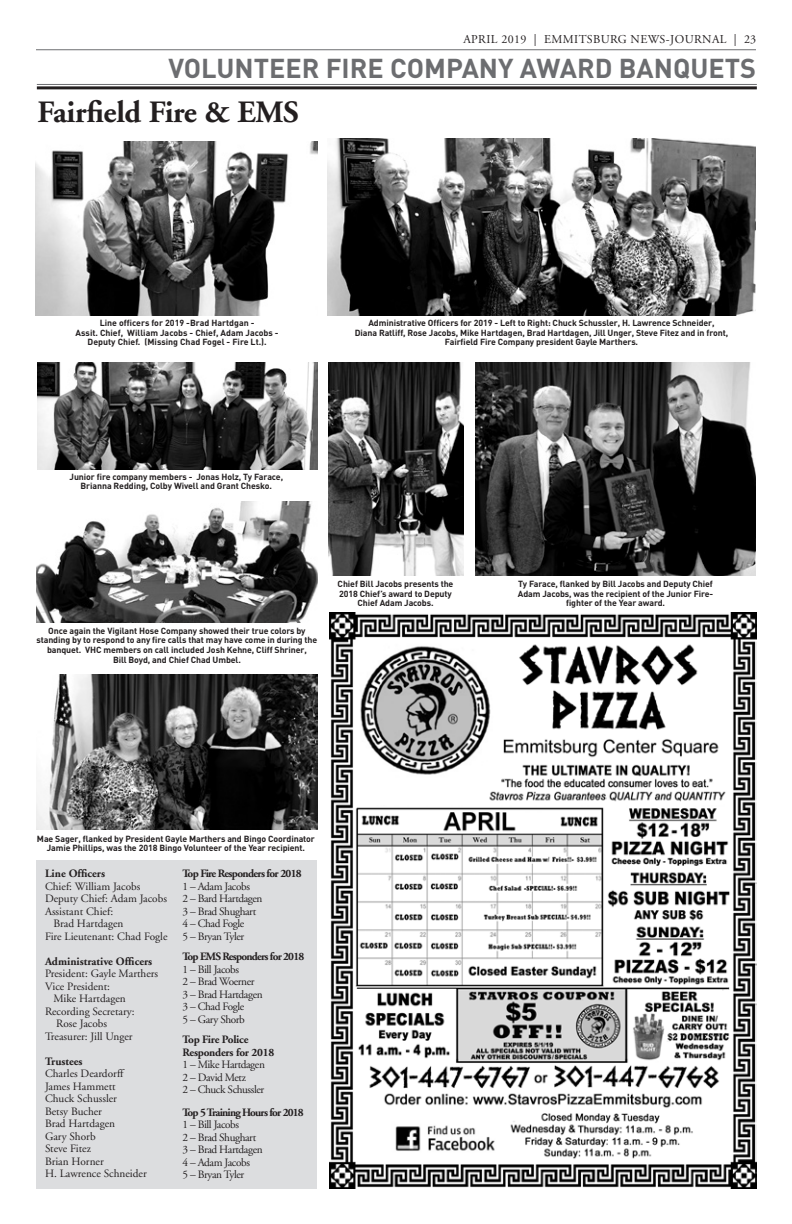
<style>
.page{position:relative;width:792px;height:1224px;background:#fff}
.page>*{position:absolute;margin:0;border:0;box-sizing:border-box;transform-origin:0 0}
.t1{font:700 31px "Adobe Garamond";letter-spacing:-.01em;color:#231f20}
.t2{font:700 27px "DIN";color:#6c6d70}
.t3{font:12px "Adobe Garamond";letter-spacing:.035em;color:#231f20}
.t4{font:11.3px/12.5px "Adobe Garamond";letter-spacing:-.005em;color:#231f20}
.t5{font:11.3px/12.5px "Adobe Garamond";letter-spacing:-.035em;color:#231f20}
.t6{font:700 11.3px "Adobe Garamond";letter-spacing:-.06em;color:#231f20}
.t7{font:700 11.3px "Adobe Garamond";color:#231f20}
.t8{font:700 11.3px/12.5px "Adobe Garamond";letter-spacing:-.02em;color:#231f20}
.t9{font:700 8.8px/9.6px "DIN";letter-spacing:-.01em;color:#231f20;text-align:center}
</style>
<div class="page">
<hr style="left:36px;top:49px;width:720px;height:1px;background:#6c6d70">
<img style="left:328px;top:138px;width:427px;height:177px">
<img style="left:36px;top:502px;width:282px;height:121px">
<img style="left:35px;top:141px;width:283px;height:174px">
<img style="left:38px;top:363px;width:280px;height:106px">
<hr style="left:37px;top:84px;width:720px;height:1px;background:#6c6d70">
<hr style="left:37px;top:86px;width:720px;height:3px;background:#231f20">
<div style="left:36px;top:860px;width:281px;height:328px;background:#dcdddf"></div>
<img style="left:330px;top:612px;width:427px;height:576px">
<img style="left:329px;top:363px;width:134px;height:213px">
<img style="left:475px;top:363px;width:281px;height:213px">
<img style="left:36px;top:675px;width:282px;height:155px">
<h3 class="t3" style="left:463px;top:33px;width:294px">APRIL 2019 | EMMITSBURG NEWS-JOURNAL | 23</h3>
<h2 class="t2" style="left:168px;top:50px;width:589px">VOLUNTEER FIRE COMPANY AWARD BANQUETS</h2>
<h1 class="t1" style="left:38px;top:95px;width:263px">Fairfield Fire &amp; EMS</h1>
<p class="t9" style="left:76px;top:318px;width:205px">Line officers for 2019 -Brad Hartdgan -<br>Assit. Chief, William Jacobs - Chief, Adam Jacobs -<br>Deputy Chief. (Missing Chad Fogel - Fire Lt.).</p>
<p class="t9" style="left:355px;top:318px;width:375px">Administrative Officers for 2019 - Left to Right: Chuck Schussler, H. Lawrence Schneider,<br>Diana Ratliff, Rose Jacobs, Mike Hartdagen, Brad Hartdagen, Jill Unger, Steve Fitez and in front,<br>Fairfield Fire Company president Gayle Marthers.</p>
<p class="t9" style="left:70px;top:471px;width:215px">Junior fire company members - Jonas Holz, Ty Farace,<br>Brianna Redding, Colby Wivell and Grant Chesko.</p>
<p class="t9" style="left:37px;top:625px;width:282px">Once again the Vigilant Hose Company showed their true colors by standing by to respond to any fire calls that may have come in during the banquet. VHC members on call included Josh Kehne, Cliff Shriner,<br>Bill Boyd, and Chief Chad Umbel.</p>
<p class="t9" style="left:338px;top:579px;width:117px">Chief Bill Jacobs presents the<br>2018 Chief’s award to Deputy<br>Chief Adam Jacobs.</p>
<p class="t9" style="left:518px;top:579px;width:197px">Ty Farace, flanked by Bill Jacobs and Deputy Chief<br>Adam Jacobs, was the recipient of the Junior Fire&shy;fighter of the Year award.</p>
<p class="t9" style="left:37px;top:833px;width:280px">Mae Sager, flanked by President Gayle Marthers and Bingo Coordinator<br>Jamie Phillips, was the 2018 Bingo Volunteer of the Year recipient.</p>
<p class="t7" style="left:45px;top:868px;width:62px">Line Officers</p>
<p class="t4" style="left:45px;top:880px;width:97px">Chief: William Jacobs</p>
<p class="t4" style="left:45px;top:893px;width:124px">Deputy Chief: Adam Jacobs</p>
<p class="t4" style="left:45px;top:905px;width:70px">Assistant Chief:</p>
<p class="t4" style="left:53px;top:918px;width:72px">Brad Hartdagen</p>
<p class="t4" style="left:45px;top:930px;width:124px">Fire Lieutenant: Chad Fogle</p>
<p class="t7" style="left:45px;top:955px;width:109px">Administrative Officers</p>
<p class="t4" style="left:45px;top:968px;width:115px">President: Gayle Marthers</p>
<p class="t4" style="left:45px;top:980px;width:67px">Vice President:</p>
<p class="t4" style="left:53px;top:993px;width:74px">Mike Hartdagen</p>
<p class="t4" style="left:45px;top:1005px;width:91px">Recording Secretary:</p>
<p class="t4" style="left:56px;top:1018px;width:52px">Rose Jacobs</p>
<p class="t4" style="left:45px;top:1030px;width:89px">Treasurer: Jill Unger</p>
<p class="t7" style="left:45px;top:1055px;width:39px">Trustees</p>
<p class="t4" style="left:45px;top:1068px;width:103px">Charles Deardorff<br>James Hammett<br>Chuck Schussler<br>Betsy Bucher<br>Brad Hartdagen<br>Gary Shorb<br>Steve Fitez<br>Brian Horner<br>H. Lawrence Schneider</p>
<p class="t6" style="left:182px;top:868px;width:121px">Top Fire Responders for 2018</p>
<p class="t5" style="left:182px;top:880px;width:82px">1 – Adam Jacobs<br>2 – Bard Hartdagen<br>3 – Brad Shughart<br>4 – Chad Fogle<br>5 – Bryan Tyler</p>
<p class="t6" style="left:182px;top:951px;width:123px">Top EMS Responders for 2018</p>
<p class="t5" style="left:182px;top:963px;width:82px">1 – Bill Jacobs<br>2 – Brad Woerner<br>3 – Brad Hartdagen<br>3 – Chad Fogle<br>5 – Gary Shorb</p>
<p class="t8" style="left:182px;top:1034px;width:94px">Top Fire Police<br>Responders for 2018</p>
<p class="t5" style="left:182px;top:1059px;width:84px">1 – Mike Hartdagen<br>2 – David Metz<br>2 – Chuck Schussler</p>
<p class="t6" style="left:182px;top:1106px;width:123px">Top 5 Training Hours for 2018</p>
<p class="t5" style="left:182px;top:1119px;width:82px">1 – Bill Jacobs<br>2 – Brad Shughart<br>3 – Brad Hartdagen<br>4 – Adam Jacobs<br>5 – Bryan Tyler</p>
</div>
